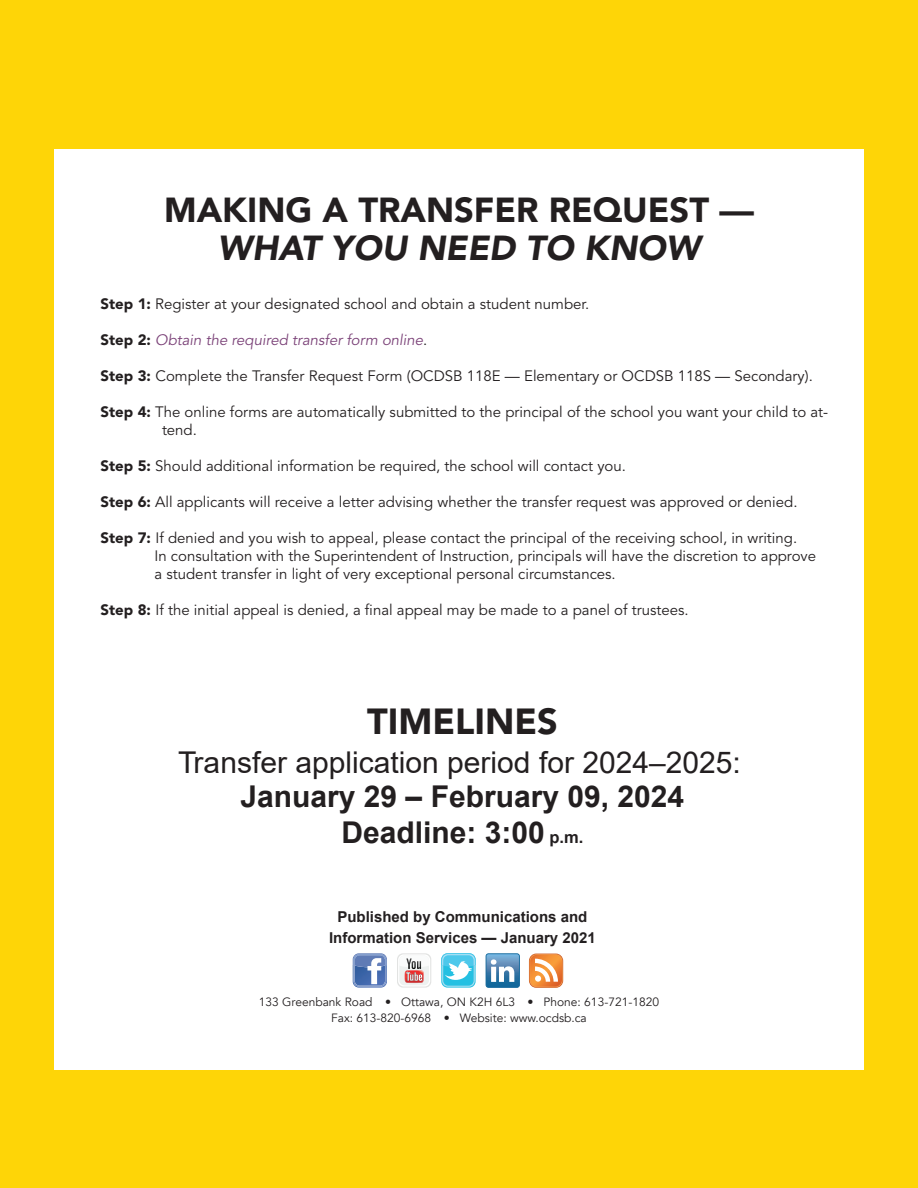
<style>
.page{position:relative;width:918px;height:1188px;background:#fed507}
.page>*{position:absolute;margin:0;border:0;box-sizing:border-box;transform-origin:0 0}
.t1{font:900 36px "Avenir LT Std";color:#231f20}
.t2{font:900 34.5px/37.5px "Avenir LT Std";color:#231f20;text-align:center}
.t3{font:30px/35.1px "Arial";color:#231f20;text-align:center}
.t4{font:15px/18px "Avenir LT Std";color:#231f20}
.t5{font:700 15px/21px "Arial";color:#231f20;text-align:center}
.t6{font:italic 15px "Avenir LT Std";color:#7b4278}
.t7{font:12px "Avenir";color:#231f20}
.s1{font-style:italic}
.s2{font-weight:900}
.s3{font-weight:900;font-style:normal;color:#231f20}
.s4{font-style:normal;color:#231f20}
.s5{font-weight:700}
.s6{font-weight:700;font-size:16.5px}
</style>
<div class="page">
<div style="left:54px;top:149px;width:810px;height:921px;background:#fff"></div>
<svg style="left:353px;top:953px;width:34px;height:35px"></svg>
<div style="left:397px;top:953px;width:34px;height:35px;background:#e2e3e2;border-radius:6px"></div>
<div style="left:398px;top:954px;width:32px;height:33px;background:#f8f9f9;border-radius:6px"></div>
<div style="left:399px;top:956px;width:30px;height:29px;background:#eef1f0;border-radius:5px"></div>
<svg style="left:400px;top:956px;width:29px;height:27px"></svg>
<svg style="left:441px;top:953px;width:35px;height:35px"></svg>
<svg style="left:441px;top:953px;width:35px;height:34px"></svg>
<svg style="left:486px;top:953px;width:34px;height:35px"></svg>
<svg style="left:529px;top:954px;width:34px;height:34px"></svg>
<svg style="left:530px;top:954px;width:33px;height:33px"></svg>
<svg style="left:530px;top:955px;width:32px;height:32px"></svg>
<h1 class="t2" style="left:164px;top:191px;width:591px">MAKING A TRANSFER REQUEST —<br><span class="s1">WHAT YOU NEED TO KNOW</span></h1>
<p class="t4" style="left:100px;top:296px;width:490px"><span class="s2">Step 1:</span> Register at your designated school and obtain a student number.</p>
<p class="t6" style="left:100px;top:332px;width:328px"><span class="s3">Step 2:</span> Obtain the required transfer form online<span class="s4">.</span></p>
<p class="t4" style="left:100px;top:368px;width:714px"><span class="s2">Step 3:</span> Complete the Transfer Request Form (OCDSB 118E — Elementary or OCDSB 118S — Secondary).</p>
<p class="t4" style="left:162px;top:404px;width:668px;text-indent:-62px"><span class="s2">Step 4:</span> The online forms are automatically submitted to the principal of the school you want your child to at&shy;tend.</p>
<p class="t4" style="left:101px;top:458px;width:527px"><span class="s2">Step 5:</span> Should additional information be required, the school will contact you.</p>
<p class="t4" style="left:101px;top:494px;width:699px"><span class="s2">Step 6:</span> All applicants will receive a letter advising whether the transfer request was approved or denied.</p>
<p class="t4" style="left:154px;top:530px;width:663px;text-indent:-54px"><span class="s2">Step 7:</span> If denied and you wish to appeal, please contact the principal of the receiving school, in writing.<br>In consultation with the Superintendent of Instruction, principals will have the discretion to approve a student transfer in light of very exceptional personal circumstances.</p>
<p class="t4" style="left:100px;top:602px;width:590px"><span class="s2">Step 8:</span> If the initial appeal is denied, a final appeal may be made to a panel of trustees.</p>
<p class="t1" style="left:367px;top:700px;width:192px">TIMELINES</p>
<p class="t3" style="left:178px;top:744px;width:564px">Transfer application period for 2024–2025:<br><span class="s5">January 29 – February 09, 2024<br>Deadline: 3:00</span> <span class="s6">p.m.</span></p>
<p class="t5" style="left:329px;top:907px;width:268px">Published by Communications and<br>Information Services — January 2021</p>
<p class="t7" style="left:259px;top:995px;width:402px">133 Greenbank Road • Ottawa, ON K2H 6L3 • Phone: 613-721-1820</p>
<p class="t7" style="left:331px;top:1011px;width:257px">Fax: 613-820-6968 • Website: www.ocdsb.ca</p>
</div>
